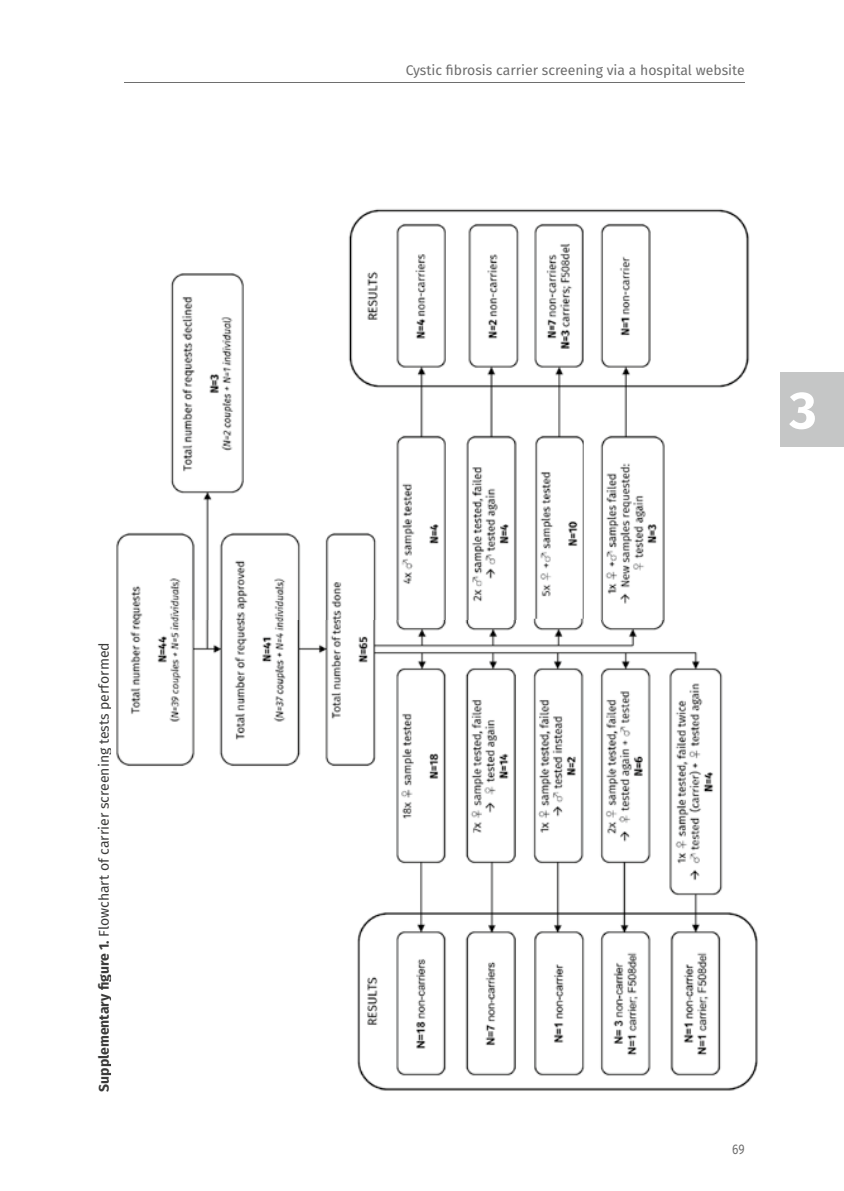
<style>
.page{position:relative;width:844px;height:1191px;background:#fff}
.page>*{position:absolute;margin:0;border:0;box-sizing:border-box;transform-origin:0 0}
.t1{font:700 52.5px "Fira Sans";color:#fff}
.t2{font:14px "Fira Sans";color:#3a3a39}
.t3{font:14px "Fira Sans";color:#6e6e6e}
.t4{font:14px "Fira Sans";color:#6e6e6e;scale:.85 1}
.s1{font-weight:700}
</style>
<div class="page">
<div style="left:780px;top:372px;width:63px;height:74px;background:#c5c6c6"></div>
<hr style="left:124px;top:82px;width:620px;height:1px;background:#6e6e6e">
<img style="left:116px;top:208px;width:642px;height:883px">
<p class="t2" style="left:93px;top:1091px;width:451px;rotate:-90deg"><span class="s1">Supplementary figure 1.</span> Flowchart of carrier screening tests performed</p>
<p class="t3" style="left:406px;top:60px;width:340px">Cystic fibrosis carrier screening via a hospital website</p>
<h1 class="t1" style="left:789px;top:366px;width:29px">3</h1>
<p class="t4" style="left:732px;top:1139px;width:16px">69</p>
</div>
